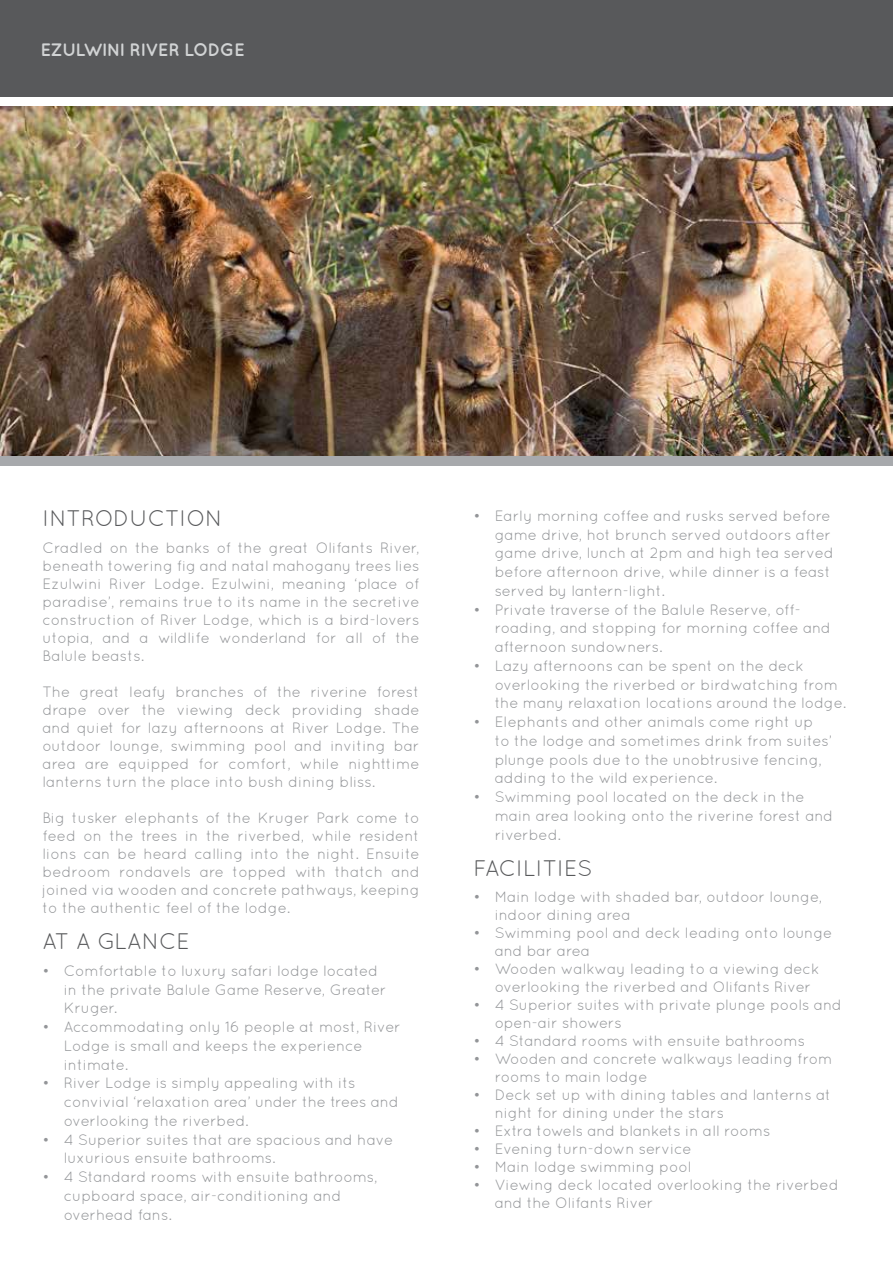
<style>
.page{position:relative;width:893px;height:1263px;background:#fff}
.page>*{position:absolute;margin:0;border:0;box-sizing:border-box;transform-origin:0 0}
.t1{font:22.5px "Quicksand";letter-spacing:-.035em;color:#58595b}
.t2{font:700 18px "Quicksand";letter-spacing:-.055em;color:#d1d3d4}
.t3{font:15px/18px "Quicksand";letter-spacing:-.005em;color:#939598}
</style>
<div class="page">
<img style="left:0;top:107px;width:893px;height:349px">
<div style="left:0;top:456px;width:893px;height:9px;background:#a7a9ac"></div>
<div style="left:0;top:0;width:893px;height:96px;background:#58595b"></div>
<p class="t2" style="left:40px;top:39px;width:206px">EZULWINI RIVER LODGE</p>
<h1 class="t1" style="left:43px;top:505px;width:121px">Introduction</h1>
<p class="t3" style="left:43px;top:538px;width:379px;text-align:justify">Cradled on the banks of the great Olifants River, beneath towering fig and natal mahogany trees lies Ezulwini River Lodge. Ezulwini, meaning ‘place of paradise’, remains true to its name in the secretive construction of River Lodge, which is a bird-lovers utopia, and a wildlife wonderland for all of the Balule beasts.</p>
<p class="t3" style="left:43px;top:682px;width:379px;text-align:justify">The great leafy branches of the riverine forest drape over the viewing deck providing shade and quiet for lazy afternoons at River Lodge. The outdoor lounge, swimming pool and inviting bar area are equipped for comfort, while nighttime lanterns turn the place into bush dining bliss.</p>
<p class="t3" style="left:43px;top:808px;width:379px;text-align:justify">Big tusker elephants of the Kruger Park come to feed on the trees in the riverbed, while resident lions can be heard calling into the night. Ensuite bedroom rondavels are topped with thatch and joined via wooden and concrete pathways, keeping to the authentic feel of the lodge.</p>
<h1 class="t1" style="left:43px;top:928px;width:88px">At a Glance</h1>
<p class="t3" style="left:64px;top:961px;width:324px;line-height:18.8px;text-indent:-21px">• Comfortable to luxury safari lodge located in the private Balule Game Reserve, Greater<br>Kruger.</p>
<p class="t3" style="left:64px;top:1017px;width:339px;line-height:18.8px;text-indent:-21px">• Accommodating only 16 people at most, River<br>Lodge is small and keeps the experience intimate.</p>
<p class="t3" style="left:64px;top:1073px;width:336px;line-height:18.8px;text-indent:-21px">• River Lodge is simply appealing with its convivial ‘relaxation area’ under the trees and overlooking the riverbed.</p>
<p class="t3" style="left:64px;top:1130px;width:331px;line-height:18.8px;text-indent:-21px">• 4 Superior suites that are spacious and have luxurious ensuite bathrooms.</p>
<p class="t3" style="left:64px;top:1167px;width:315px;line-height:18.8px;text-indent:-21px">• 4 Standard rooms with ensuite bathrooms, cupboard space, air-conditioning and overhead fans.</p>
<p class="t3" style="left:495px;top:506px;width:340px;line-height:18.8px;text-indent:-21px">• Early morning coffee and rusks served before game drive, hot brunch served outdoors after game drive, lunch at 2pm and high tea served before afternoon drive, while dinner is a feast served by lantern-light.</p>
<p class="t3" style="left:495px;top:600px;width:338px;line-height:18.8px;text-indent:-21px">• Private traverse of the Balule Reserve, off&shy;roading, and stopping for morning coffee and afternoon sundowners.</p>
<p class="t3" style="left:495px;top:656px;width:353px;line-height:18.8px;text-indent:-21px">• Lazy afternoons can be spent on the deck overlooking the riverbed or birdwatching from the many relaxation locations around the lodge.</p>
<p class="t3" style="left:495px;top:712px;width:339px;line-height:18.8px;text-indent:-21px">• Elephants and other animals come right up<br>to the lodge and sometimes drink from suites’ plunge pools due to the unobtrusive fencing, adding to the wild experience.</p>
<p class="t3" style="left:495px;top:787px;width:340px;line-height:18.8px;text-indent:-21px">• Swimming pool located on the deck in the main area looking onto the riverine forest and riverbed.</p>
<h1 class="t1" style="left:473px;top:855px;width:25px">Facilities</h1>
<p class="t3" style="left:495px;top:888px;width:329px;text-indent:-21px">• Main lodge with shaded bar, outdoor lounge, indoor dining area</p>
<p class="t3" style="left:495px;top:924px;width:339px;text-indent:-21px">• Swimming pool and deck leading onto lounge and bar area</p>
<p class="t3" style="left:495px;top:960px;width:326px;text-indent:-21px">• Wooden walkway leading to a viewing deck overlooking the riverbed and Olifants River</p>
<p class="t3" style="left:495px;top:996px;width:349px;text-indent:-21px">• 4 Superior suites with private plunge pools and open-air showers</p>
<p class="t3" style="left:473px;top:1032px;width:333px">• 4 Standard rooms with ensuite bathrooms</p>
<p class="t3" style="left:495px;top:1050px;width:339px;text-indent:-21px">• Wooden and concrete walkways leading from rooms to main lodge</p>
<p class="t3" style="left:495px;top:1086px;width:338px;text-indent:-21px">• Deck set up with dining tables and lanterns at night for dining under the stars</p>
<p class="t3" style="left:473px;top:1122px;width:299px">• Extra towels and blankets in all rooms</p>
<p class="t3" style="left:473px;top:1140px;width:220px">• Evening turn-down service</p>
<p class="t3" style="left:473px;top:1158px;width:220px">• Main lodge swimming pool</p>
<p class="t3" style="left:495px;top:1176px;width:345px;text-indent:-21px">• Viewing deck located overlooking the riverbed and the Olifants River</p>
</div>
